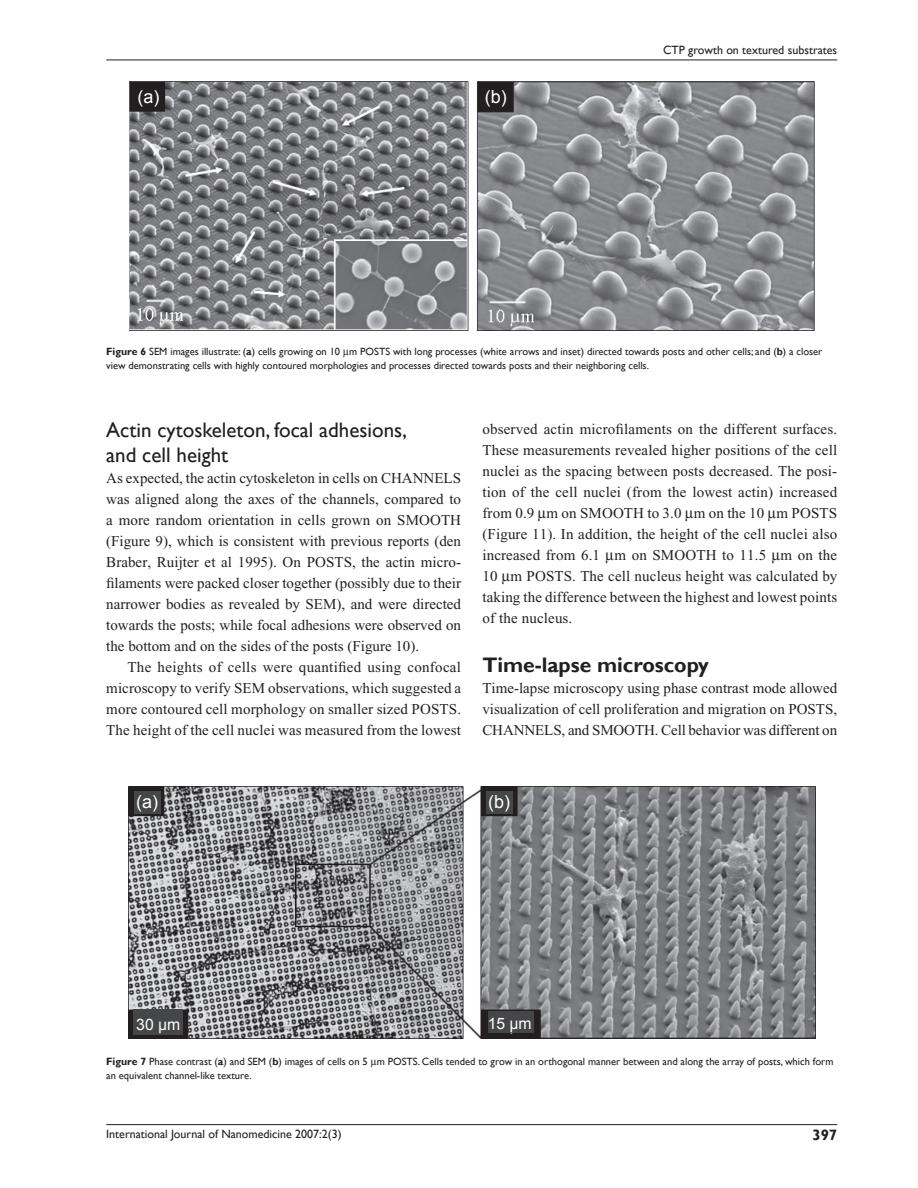
<style>
.page{position:relative;width:918px;height:1188px;background:#fff}
.page>*{position:absolute;margin:0;border:0;box-sizing:border-box;transform-origin:0 0}
.t1{font:21px/25.2px "Gill Sans";color:#231f20}
.t2{font:700 21px "Gill Sans";color:#231f20}
.t3{font:18px "Arial";color:#fff}
.t4{font:15.75px "Arial";color:#fff}
.t5{font:15px/21px "Times New Roman";letter-spacing:.005em;color:#231f20;text-align:justify}
.t6{font:700 15px "Gill Sans";color:#231f20}
.t7{font:12px "Gill Sans";color:#231f20}
.t8{font:10.5px/13.5px "Gill Sans";color:#231f20}
.s1{font-weight:700}
</style>
<div class="page">
<hr style="left:106px;top:1124px;width:731px;height:1px;background:#231f20">
<hr style="left:106px;top:60px;width:731px;height:1px;background:#231f20">
<img style="left:129px;top:82px;width:685px;height:249px">
<div style="left:480px;top:85px;width:31px;height:25px;background:#231f20"></div>
<div style="left:133px;top:85px;width:28px;height:25px;background:#231f20"></div>
<img style="left:128px;top:786px;width:688px;height:252px">
<div style="left:133px;top:1010px;width:50px;height:25px;background:#454647"></div>
<div style="left:134px;top:791px;width:27px;height:23px;background:#454647"></div>
<div style="left:487px;top:792px;width:26px;height:22px;background:#454647"></div>
<div style="left:488px;top:1011px;width:45px;height:21px;background:#454647"></div>
<p class="t3" style="left:137px;top:87px;width:23px">(a)</p>
<p class="t3" style="left:485px;top:87px;width:23px">(b)</p>
<p class="t7" style="left:663px;top:43px;width:176px">CTP growth on textured substrates</p>
<p class="t8" style="left:106px;top:345px;width:718px"><span class="s1">Figure 6</span> SEM images illustrate: (<span class="s1">a</span>) cells growing on 10 m POSTS with long processes (white arrows and inset) directed towards posts and other cells; and (<span class="s1">b</span>) a closer view demonstrating cells with highly contoured morphologies and processes directed towards posts and their neighboring cells.</p>
<h1 class="t1" style="left:106px;top:417px;width:302px">Actin cytoskeleton, focal adhesions, and cell height</h1>
<p class="t5" style="left:106px;top:469px;width:356px">As expected, the actin cytoskeleton in cells on CHANNELS was aligned along the axes of the channels, compared to a more random orientation in cells grown on SMOOTH (Figure 9), which is consistent with previous reports (den Braber, Ruijter et al 1995). On POSTS, the actin micro&shy;filaments were packed closer together (possibly due to their narrower bodies as revealed by SEM), and were directed towards the posts; while focal adhesions were observed on the bottom and on the sides of the posts (Figure 10).</p>
<p class="t5" style="left:106px;top:658px;width:356px;text-indent:21px">The heights of cells were quantified using confocal microscopy to verify SEM observations, which suggested a more contoured cell morphology on smaller sized POSTS.<br>The height of the cell nuclei was measured from the lowest</p>
<p class="t5" style="left:482px;top:420px;width:356px">observed actin microfilaments on the different surfaces.<br>These measurements revealed higher positions of the cell nuclei as the spacing between posts decreased. The posi&shy;tion of the cell nuclei (from the lowest actin) increased from 0.9 m on SMOOTH to 3.0 m on the 10 m POSTS (Figure 11). In addition, the height of the cell nuclei also increased from 6.1 m on SMOOTH to 11.5 m on the 10 m POSTS. The cell nucleus height was calculated by taking the difference between the highest and lowest points of the nucleus.</p>
<h1 class="t2" style="left:482px;top:653px;width:228px">Time-lapse microscopy</h1>
<p class="t5" style="left:482px;top:679px;width:356px">Time-lapse microscopy using phase contrast mode allowed visualization of cell proliferation and migration on POSTS, CHANNELS, and SMOOTH. Cell behavior was different on</p>
<p class="t3" style="left:136px;top:792px;width:23px">(a)</p>
<p class="t3" style="left:488px;top:792px;width:23px">(b)</p>
<p class="t4" style="left:136px;top:1016px;width:46px">30 μm</p>
<p class="t4" style="left:488px;top:1015px;width:46px">15 μm</p>
<p class="t8" style="left:106px;top:1055px;width:729px"><span class="s1">Figure 7</span> Phase contrast (<span class="s1">a</span>) and SEM (<span class="s1">b</span>) images of cells on 5 m POSTS. Cells tended to grow in an orthogonal manner between and along the array of posts, which form an equivalent channel-like texture.</p>
<p class="t7" style="left:106px;top:1126px;width:237px">International Journal of Nanomedicine 2007:2(3)</p>
<p class="t6" style="left:812px;top:1126px;width:26px">397</p>
</div>
